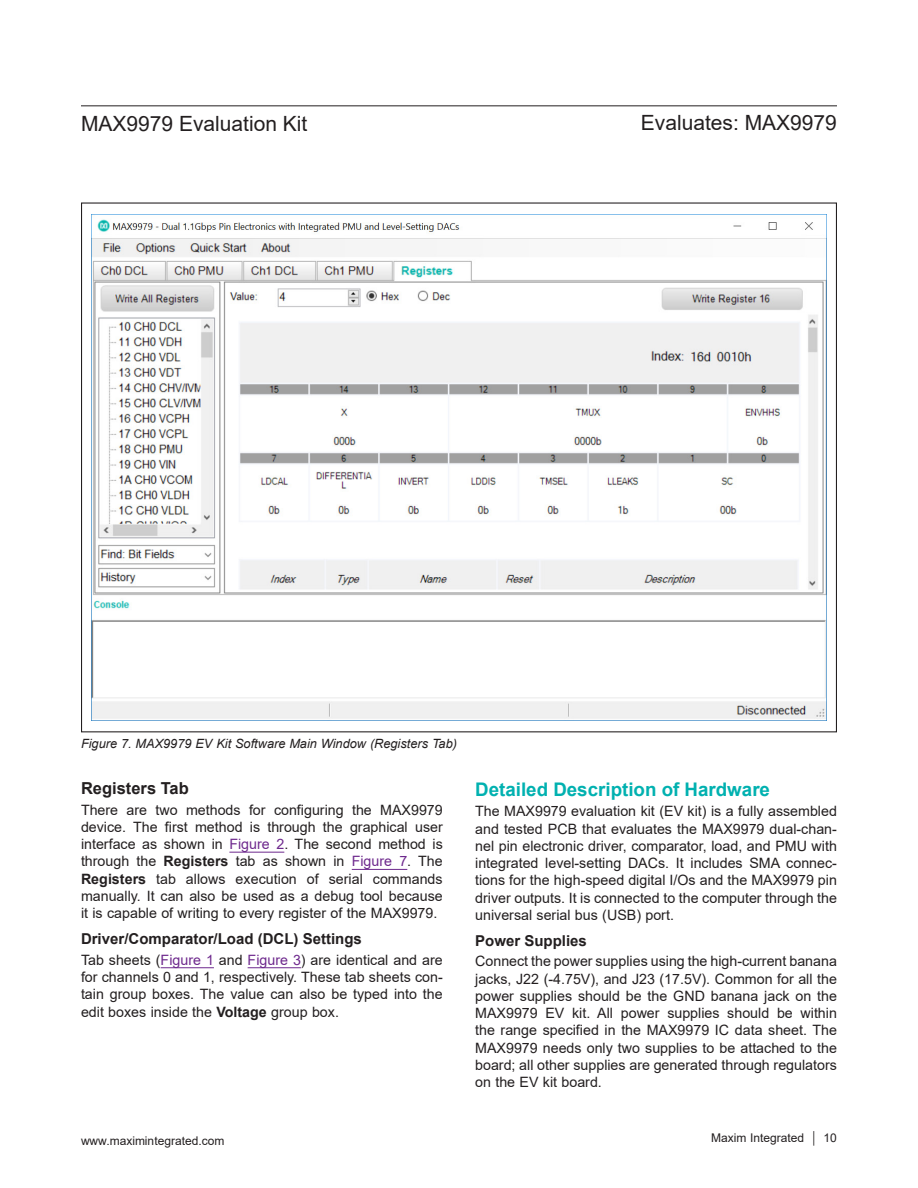
<style>
.page{position:relative;width:918px;height:1188px;background:#fff}
.page>*{position:absolute;margin:0;border:0;box-sizing:border-box;transform-origin:0 0}
.t1{font:21px "Arial";color:#231f20}
.H1{font:700 18.75px "Arial";color:#00b1b0}
.H2{font:700 16.5px "Arial";color:#231f20}
.H3{font:700 15px "Arial";color:#231f20}
.Body_Text{font:14.25px/17.2px "Arial";color:#231f20;text-align:justify}
.Caption_-_Figures{font:italic 12.75px "Arial";color:#231f20}
.t2{font:12px "Arial";color:#231f20}
.s1{color:#6e298d}
.s2{font-weight:700}
</style>
<div class="page">
<hr style="left:81px;top:105px;width:756px;height:1px;background:#231f20">
<hr style="left:229px;top:852px;width:55px;height:1px;background:#6e298d">
<hr style="left:352px;top:869px;width:55px;height:1px;background:#6e298d">
<hr style="left:161px;top:967px;width:53px;height:1px;background:#6e298d">
<hr style="left:248px;top:967px;width:53px;height:1px;background:#6e298d">
<img style="left:92px;top:214px;width:734px;height:507px">
<h1 class="t1" style="left:81px;top:109px;width:228px">MAX9979 Evaluation Kit</h1>
<h1 class="t1" style="left:641px;top:108px;width:198px">Evaluates: MAX9979</h1>
<p class="Caption_-_Figures" style="left:81px;top:735px;width:378px">Figure 7. MAX9979 EV Kit Software Main Window (Registers Tab)</p>
<p class="H2" style="left:81px;top:777px;width:109px">Registers Tab</p>
<p class="Body_Text" style="left:81px;top:801px;width:363px">There are two methods for configuring the MAX9979 device. The first method is through the graphical user interface as shown in <span class="s1">Figure 2</span>. The second method is through the <span class="s2">Registers</span> tab as shown in <span class="s1">Figure 7</span>. The <span class="s2">Registers</span> tab allows execution of serial commands manually. It can also be used as a debug tool because it is capable of writing to every register of the MAX9979.</p>
<p class="H3" style="left:81px;top:928px;width:282px">Driver/Comparator/Load (DCL) Settings</p>
<p class="Body_Text" style="left:81px;top:951px;width:363px">Tab sheets (<span class="s1">Figure 1</span> and <span class="s1">Figure 3</span>) are identical and are for channels 0 and 1, respectively. These tab sheets con&shy;tain group boxes. The value can also be typed into the edit boxes inside the <span class="s2">Voltage</span> group box.</p>
<p class="H1" style="left:475px;top:776px;width:296px">Detailed Description of Hardware</p>
<p class="Body_Text" style="left:475px;top:803px;width:363px">The MAX9979 evaluation kit (EV kit) is a fully assembled and tested PCB that evaluates the MAX9979 dual-chan&shy;nel pin electronic driver, comparator, load, and PMU with integrated level-setting DACs. It includes SMA connec&shy;tions for the high-speed digital I/Os and the MAX9979 pin driver outputs. It is connected to the computer through the universal serial bus (USB) port.</p>
<p class="H3" style="left:475px;top:930px;width:113px">Power Supplies</p>
<p class="Body_Text" style="left:475px;top:953px;width:363px">Connect the power supplies using the high-current banana jacks, J22 (-4.75V), and J23 (17.5V). Common for all the power supplies should be the GND banana jack on the MAX9979 EV kit. All power supplies should be within the range specified in the MAX9979 IC data sheet. The MAX9979 needs only two supplies to be attached to the board; all other supplies are generated through regulators on the EV kit board.</p>
<p class="t2" style="left:81px;top:1132px;width:145px">www.maximintegrated.com</p>
<p class="t2" style="left:711px;top:1129px;width:127px">Maxim Integrated │ 10</p>
</div>
